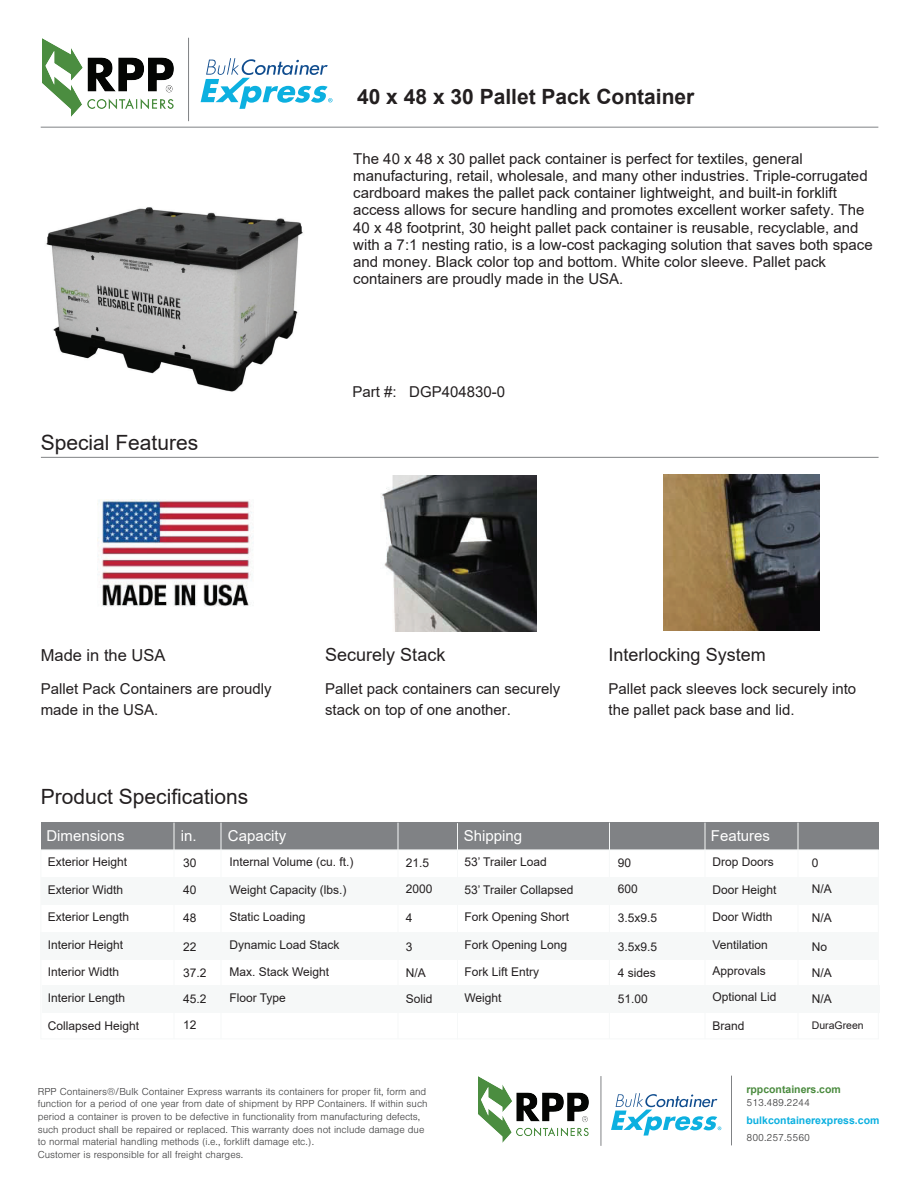
<style>
.page{position:relative;width:918px;height:1188px;background:#fff}
.page>*{position:absolute;margin:0;border:0;box-sizing:border-box;transform-origin:0 0}
.t1{font:21px "Arial";color:#231f20}
.t2{font:700 21px "Arial";color:#231f20}
.t3{font:18px "Arial";color:#231f20}
.t4{font:16.5px "Arial";color:#231f20}
.t5{font:15px/17.2px "Arial";color:#231f20}
.t6{font:15px "Arial";color:#fff}
.t7{font:12px/26px "Arial";color:#231f20}
.t8{font:300 10.5px/12.6px "Nimbus San";color:#3e3e3f}
.t9{font:700 10.5px "Arial";color:#0cb0e0}
.t10{font:700 10.5px "Arial";color:#4b8b3f}
.t11{font:10.5px "Arial";color:#231f20}
</style>
<div class="page">
<img style="left:42px;top:38px;width:131px;height:79px">
<hr style="left:188px;top:38px;width:1px;height:83px;background:#808285">
<svg style="left:201px;top:58px;width:131px;height:51px"></svg>
<img style="left:479px;top:1077px;width:109px;height:65px">
<hr style="left:601px;top:1076px;width:1px;height:70px;background:#808285">
<svg style="left:611px;top:1093px;width:110px;height:43px"></svg>
<hr style="left:731px;top:1076px;width:1px;height:69px;background:#808285">
<hr style="left:41px;top:127px;width:837px;height:1px;background:#808285">
<hr style="left:41px;top:457px;width:838px;height:1px;background:#808285">
<div style="left:41px;top:823px;width:838px;height:27px;background:#808285"></div>
<div style="left:41px;top:877px;width:838px;height:27px;background:#f6f8f8"></div>
<div style="left:40px;top:932px;width:838px;height:28px;background:#f6f8f8"></div>
<div style="left:42px;top:985px;width:837px;height:28px;background:#f6f8f8"></div>
<hr style="left:174px;top:823px;width:1px;height:216px;background:#f6f8f8">
<hr style="left:221px;top:823px;width:1px;height:216px;background:#f6f8f8">
<hr style="left:398px;top:823px;width:1px;height:216px;background:#f6f8f8">
<hr style="left:457px;top:823px;width:1px;height:216px;background:#f6f8f8">
<hr style="left:609px;top:823px;width:1px;height:216px;background:#f6f8f8">
<hr style="left:705px;top:823px;width:1px;height:216px;background:#f6f8f8">
<hr style="left:798px;top:823px;width:1px;height:216px;background:#f6f8f8">
<img style="left:46px;top:207px;width:257px;height:185px">
<img style="left:97px;top:499px;width:155px;height:108px">
<div style="left:377px;top:472px;width:162px;height:162px;background:linear-gradient(to right,#fff,#fff)"></div>
<img style="left:380px;top:475px;width:156px;height:156px">
<img style="left:664px;top:475px;width:156px;height:156px">
<h1 class="t2" style="left:357px;top:82px;width:339px">40 x 48 x 30 Pallet Pack Container</h1>
<p class="t5" style="left:353px;top:150px;width:521px">The 40 x 48 x 30 pallet pack container is perfect for textiles, general manufacturing, retail, wholesale, and many other industries. Triple-corrugated cardboard makes the pallet pack container lightweight, and built-in forklift access allows for secure handling and promotes excellent worker safety. The 40 x 48 footprint, 30 height pallet pack container is reusable, recyclable, and with a 7:1 nesting ratio, is a low-cost packaging solution that saves both space and money. Black color top and bottom. White color sleeve. Pallet pack containers are proudly made in the USA.</p>
<h1 class="t1" style="left:41px;top:428px;width:159px">Special Features</h1>
<p class="t5" style="left:353px;top:383px;width:154px">Part #: DGP404830-0</p>
<p class="t3" style="left:325px;top:642px;width:122px">Securely Stack</p>
<p class="t3" style="left:609px;top:642px;width:159px">Interlocking System</p>
<p class="t4" style="left:41px;top:644px;width:126px">Made in the USA</p>
<p class="t5" style="left:41px;top:679px;width:232px;line-height:20.4px">Pallet Pack Containers are proudly made in the USA.</p>
<p class="t5" style="left:325px;top:679px;width:237px;line-height:20.4px">Pallet pack containers can securely stack on top of one another.</p>
<p class="t5" style="left:609px;top:679px;width:249px;line-height:20.4px">Pallet pack sleeves lock securely into the pallet pack base and lid.</p>
<h1 class="t1" style="left:41px;top:782px;width:209px">Product Specifications</h1>
<p class="t6" style="left:46px;top:825px;width:80px">Dimensions</p>
<p class="t6" style="left:181px;top:825px;width:107px">in. Capacity</p>
<p class="t6" style="left:464px;top:825px;width:60px">Shipping</p>
<p class="t6" style="left:711px;top:825px;width:61px">Features</p>
<p class="t7" style="left:48px;top:849px;width:81px">Exterior Height</p>
<p class="t7" style="left:48px;top:877px;width:77px">Exterior Width</p>
<p class="t7" style="left:48px;top:904px;width:83px">Exterior Length</p>
<p class="t7" style="left:48px;top:932px;width:77px">Interior Height</p>
<p class="t7" style="left:48px;top:959px;width:79px">Interior Width<br>Interior Length</p>
<p class="t7" style="left:48px;top:1013px;width:93px">Collapsed Height</p>
<p class="t7" style="left:712px;top:849px;width:63px">Drop Doors</p>
<p class="t7" style="left:712px;top:876px;width:66px">Door Height</p>
<p class="t7" style="left:712px;top:904px;width:62px">Door Width</p>
<p class="t7" style="left:712px;top:932px;width:57px">Ventilation</p>
<p class="t7" style="left:712px;top:958px;width:66px">Approvals<br>Optional Lid</p>
<p class="t7" style="left:712px;top:1013px;width:34px">Brand</p>
<p class="t7" style="left:464px;top:849px;width:84px">53’ Trailer Load</p>
<p class="t7" style="left:464px;top:877px;width:110px">53’ Trailer Collapsed</p>
<p class="t7" style="left:464px;top:904px;width:106px">Fork Opening Short</p>
<p class="t7" style="left:464px;top:932px;width:104px">Fork Opening Long</p>
<p class="t7" style="left:464px;top:958px;width:76px">Fork Lift Entry<br>Weight</p>
<p class="t7" style="left:229px;top:849px;width:126px">Internal Volume (cu. ft.)</p>
<p class="t7" style="left:229px;top:877px;width:119px">Weight Capacity (lbs.)</p>
<p class="t7" style="left:229px;top:904px;width:78px">Static Loading</p>
<p class="t7" style="left:229px;top:932px;width:112px">Dynamic Load Stack</p>
<p class="t7" style="left:229px;top:959px;width:101px">Max. Stack Weight<br>Floor Type</p>
<p class="t7" style="left:183px;top:850px;width:15px">30</p>
<p class="t7" style="left:183px;top:877px;width:15px">40</p>
<p class="t7" style="left:183px;top:905px;width:15px">48</p>
<p class="t7" style="left:183px;top:933px;width:25px">22<br>37.2</p>
<p class="t7" style="left:183px;top:986px;width:25px">45.2</p>
<p class="t7" style="left:406px;top:850px;width:28px">21.5<br>2000</p>
<p class="t7" style="left:406px;top:905px;width:8px">4</p>
<p class="t7" style="left:406px;top:933px;width:22px">3<br>N/A</p>
<p class="t7" style="left:406px;top:986px;width:28px">Solid</p>
<p class="t7" style="left:618px;top:850px;width:22px">90<br>600</p>
<p class="t7" style="left:618px;top:905px;width:41px">3.5x9.5</p>
<p class="t7" style="left:618px;top:933px;width:41px">3.5x9.5<br>4 sides</p>
<p class="t7" style="left:618px;top:986px;width:32px">51.00</p>
<p class="t7" style="left:812px;top:850px;width:22px">0<br>N/A</p>
<p class="t7" style="left:812px;top:905px;width:22px">N/A</p>
<p class="t7" style="left:812px;top:933px;width:22px">No<br>N/A</p>
<p class="t7" style="left:812px;top:986px;width:22px">N/A</p>
<p class="t7" style="left:183px;top:1012px;width:15px">12</p>
<p class="t11" style="left:812px;top:1018px;width:53px">DuraGreen</p>
<p class="t8" style="left:38px;top:1085px;width:391px">RPP Containers®/Bulk Container Express warrants its containers for proper fit, form and function for a period of one year from date of shipment by RPP Containers. If within such period a container is proven to be defective in functionality from manufacturing defects, such product shall be repaired or replaced. This warranty does not include damage due to normal material handling methods (i.e., forklift damage etc.).<br>Customer is responsible for all freight charges.</p>
<p class="t10" style="left:746px;top:1082px;width:96px">rppcontainers.com</p>
<p class="t8" style="left:746px;top:1097px;width:65px">513.489.2244</p>
<p class="t8" style="left:746px;top:1131px;width:65px">800.257.5560</p>
<p class="t9" style="left:746px;top:1113px;width:135px">bulkcontainerexpress.com</p>
</div>
